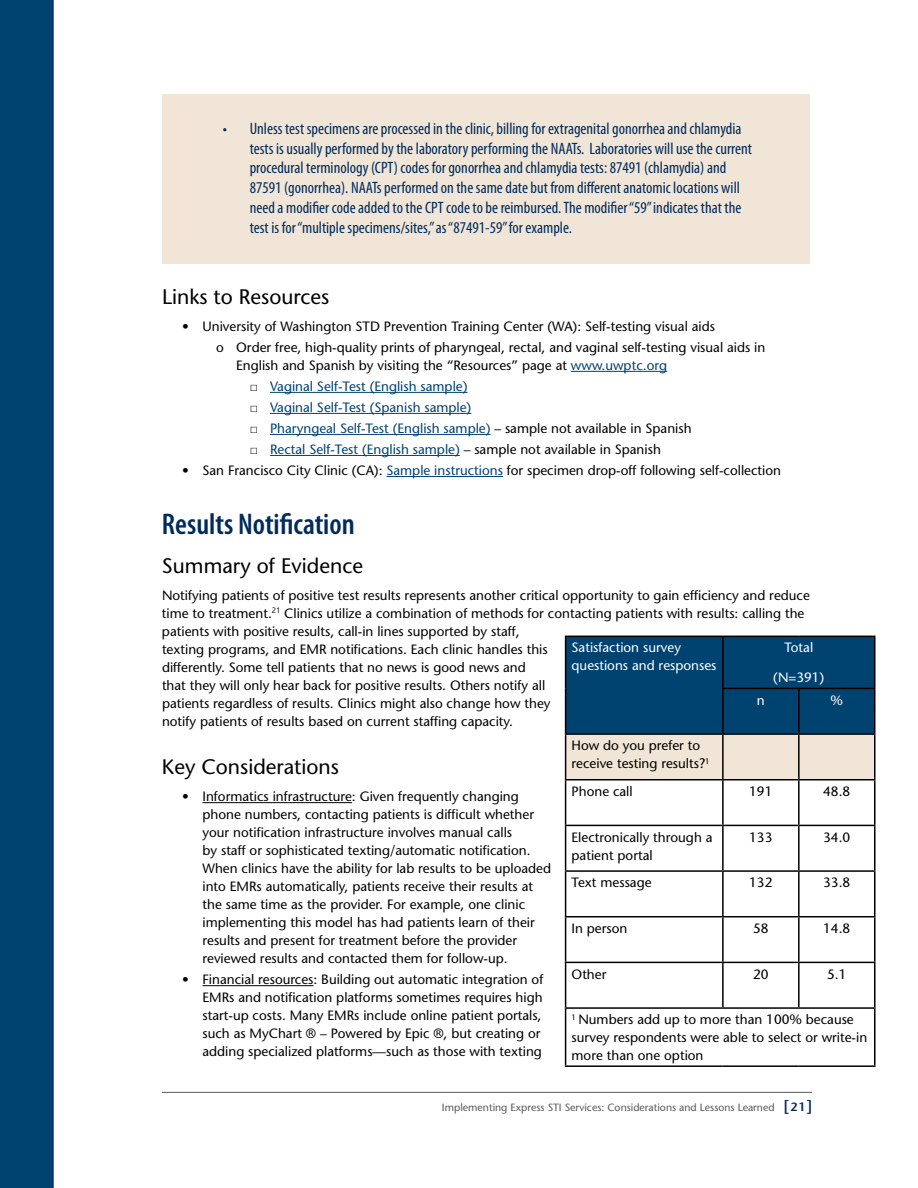
<style>
.page{position:relative;width:918px;height:1188px;background:#fff}
.page>*{position:absolute;margin:0;border:0;box-sizing:border-box;transform-origin:0 0}
.t1{font:600 condensed 30px "Myriad Pro";color:#002b5c}
.t2{font:21px "Stone Sans";color:#000}
.t3{font:condensed 16.5px/19.8px "Myriad Pro";color:#002b5c}
.t4{font:13.5px/18px "Stone Sans";color:#000}
.t5{font:13.5px "Stone Sans";color:#004270}
.t6{font:13.5px/18px "Stone Sans";color:#fff}
.t7{font:10.5px "Stone Sans";color:#58595b}
.s1{color:#004270}
.s2{font-family:"Times New Roman";color:#000}
.s3{color:#000}
.s4{font-weight:600;font-size:15px;color:#002b5c}
.s5{font-weight:600;font-size:12px;color:#002b5c}
</style>
<div class="page">
<div style="left:0;top:0;width:54px;height:1188px;background:#004270"></div>
<hr style="left:162px;top:1092px;width:650px;height:1px;background:#58595b">
<hr style="left:571px;top:371px;width:96px;height:1px;background:#004270">
<hr style="left:270px;top:392px;width:198px;height:1px;background:#004270">
<hr style="left:270px;top:413px;width:201px;height:1px;background:#004270">
<hr style="left:270px;top:434px;width:221px;height:1px;background:#004270">
<hr style="left:270px;top:455px;width:190px;height:1px;background:#004270">
<hr style="left:386px;top:476px;width:117px;height:1px;background:#004270">
<hr style="left:202px;top:802px;width:150px;height:1px;background:#000">
<hr style="left:202px;top:985px;width:112px;height:1px;background:#000">
<svg style="left:566px;top:637px;width:308px;height:142px;background:#4b748f"></svg>
<hr style="left:565px;top:636px;width:158px;height:1px;background:#000">
<hr style="left:565px;top:637px;width:1px;height:51px;background:#000">
<hr style="left:723px;top:636px;width:76px;height:1px;background:#000">
<hr style="left:722px;top:637px;width:2px;height:51px;background:#000">
<hr style="left:799px;top:636px;width:77px;height:1px;background:#000">
<hr style="left:874px;top:637px;width:2px;height:51px;background:#000">
<hr style="left:565px;top:688px;width:1px;height:45px;background:#000">
<hr style="left:722px;top:688px;width:77px;height:1px;background:#000">
<hr style="left:722px;top:689px;width:2px;height:44px;background:#000">
<hr style="left:799px;top:688px;width:77px;height:1px;background:#000">
<hr style="left:798px;top:689px;width:2px;height:44px;background:#000">
<hr style="left:874px;top:689px;width:2px;height:44px;background:#000">
<hr style="left:565px;top:733px;width:158px;height:2px;background:#000">
<hr style="left:565px;top:735px;width:1px;height:44px;background:#000">
<hr style="left:723px;top:733px;width:76px;height:2px;background:#000">
<hr style="left:722px;top:735px;width:2px;height:44px;background:#000">
<hr style="left:799px;top:733px;width:77px;height:2px;background:#000">
<hr style="left:798px;top:735px;width:2px;height:44px;background:#000">
<hr style="left:874px;top:735px;width:2px;height:44px;background:#000">
<hr style="left:565px;top:779px;width:158px;height:2px;background:#000">
<hr style="left:565px;top:781px;width:1px;height:44px;background:#000">
<hr style="left:723px;top:779px;width:76px;height:2px;background:#000">
<hr style="left:722px;top:781px;width:2px;height:44px;background:#000">
<hr style="left:799px;top:779px;width:77px;height:2px;background:#000">
<hr style="left:798px;top:781px;width:2px;height:44px;background:#000">
<hr style="left:874px;top:781px;width:2px;height:44px;background:#000">
<hr style="left:565px;top:825px;width:158px;height:1px;background:#000">
<hr style="left:565px;top:826px;width:1px;height:44px;background:#000">
<hr style="left:723px;top:825px;width:76px;height:1px;background:#000">
<hr style="left:722px;top:826px;width:2px;height:44px;background:#000">
<hr style="left:799px;top:825px;width:77px;height:1px;background:#000">
<hr style="left:798px;top:826px;width:2px;height:44px;background:#000">
<hr style="left:874px;top:826px;width:2px;height:44px;background:#000">
<hr style="left:565px;top:870px;width:158px;height:2px;background:#000">
<hr style="left:565px;top:872px;width:1px;height:44px;background:#000">
<hr style="left:723px;top:870px;width:76px;height:2px;background:#000">
<hr style="left:722px;top:872px;width:2px;height:44px;background:#000">
<hr style="left:799px;top:870px;width:77px;height:2px;background:#000">
<hr style="left:798px;top:872px;width:2px;height:44px;background:#000">
<hr style="left:874px;top:872px;width:2px;height:44px;background:#000">
<hr style="left:565px;top:916px;width:158px;height:1px;background:#000">
<hr style="left:565px;top:917px;width:1px;height:45px;background:#000">
<hr style="left:723px;top:916px;width:76px;height:1px;background:#000">
<hr style="left:722px;top:917px;width:2px;height:45px;background:#000">
<hr style="left:799px;top:916px;width:77px;height:1px;background:#000">
<hr style="left:798px;top:917px;width:2px;height:45px;background:#000">
<hr style="left:874px;top:917px;width:2px;height:45px;background:#000">
<hr style="left:565px;top:962px;width:158px;height:1px;background:#000">
<hr style="left:565px;top:963px;width:1px;height:44px;background:#000">
<hr style="left:723px;top:962px;width:76px;height:1px;background:#000">
<hr style="left:722px;top:963px;width:2px;height:44px;background:#000">
<hr style="left:799px;top:962px;width:77px;height:1px;background:#000">
<hr style="left:798px;top:963px;width:2px;height:44px;background:#000">
<hr style="left:874px;top:963px;width:2px;height:44px;background:#000">
<hr style="left:565px;top:1007px;width:158px;height:2px;background:#000">
<hr style="left:565px;top:1009px;width:1px;height:56px;background:#000">
<hr style="left:723px;top:1007px;width:76px;height:2px;background:#000">
<hr style="left:799px;top:1007px;width:77px;height:2px;background:#000">
<hr style="left:874px;top:1009px;width:2px;height:56px;background:#000">
<hr style="left:565px;top:1065px;width:158px;height:2px;background:#000">
<hr style="left:723px;top:1065px;width:76px;height:2px;background:#000">
<hr style="left:799px;top:1065px;width:77px;height:2px;background:#000">
<div style="left:162px;top:94px;width:648px;height:170px;background:#f0e5d6"></div>
<p class="t3" style="left:250px;top:118px;width:504px;text-indent:-27px">• Unless test specimens are processed in the clinic, billing for extragenital gonorrhea and chlamydia tests is usually performed by the laboratory performing the NAATs. Laboratories will use the current procedural terminology (CPT) codes for gonorrhea and chlamydia tests: 87491 (chlamydia) and 87591 (gonorrhea). NAATs performed on the same date but from different anatomic locations will need a modifier code added to the CPT code to be reimbursed. The modifier “59” indicates that the test is for “multiple specimens/sites,” as “87491-59” for example.</p>
<h2 class="t2" style="left:162px;top:284px;width:169px">Links to Resources</h2>
<p class="t4" style="left:216px;top:316px;width:551px;line-height:21px;text-indent:-34px">• University of Washington STD Prevention Training Center (WA): Self-testing visual aids<br>o Order free, high-quality prints of pharyngeal, rectal, and vaginal self-testing visual aids in</p>
<p class="t4" style="left:236px;top:356px;width:432px">English and Spanish by visiting the “Resources” page at <span class="s1">www.uwptc.org</span></p>
<p class="t5" style="left:250px;top:378px;width:219px"><span class="s2">□</span> Vaginal Self-Test (English sample)</p>
<p class="t5" style="left:250px;top:399px;width:223px"><span class="s2">□</span> Vaginal Self-Test (Spanish sample)</p>
<p class="t5" style="left:250px;top:420px;width:443px"><span class="s2">□</span> Pharyngeal Self-Test (English sample) <span class="s3">– sample not available in Spanish</span></p>
<p class="t5" style="left:250px;top:441px;width:413px"><span class="s2">□</span> Rectal Self-Test (English sample) <span class="s3">– sample not available in Spanish</span></p>
<p class="t4" style="left:182px;top:461px;width:600px">• San Francisco City Clinic (CA): <span class="s1">Sample instructions</span> for specimen drop-off following self-collection</p>
<h1 class="t1" style="left:162px;top:506px;width:194px">Results Notification</h1>
<h2 class="t2" style="left:162px;top:553px;width:203px">Summary of Evidence</h2>
<p class="t4" style="left:162px;top:586px;width:649px">Notifying patients of positive test results represents another critical opportunity to gain efficiency and reduce time to treatment.<sup>21</sup> Clinics utilize a combination of methods for contacting patients with results: calling the patients with positive results, call-in lines supported by staff,<br>texting programs, and EMR notifications. Each clinic handles this<br>differently. Some tell patients that no news is good news and<br>that they will only hear back for positive results. Others notify all<br>patients regardless of results. Clinics might also change how they<br>notify patients of results based on current staffing capacity.</p>
<h2 class="t2" style="left:162px;top:755px;width:179px">Key Considerations</h2>
<p class="t4" style="left:202px;top:788px;width:350px;text-indent:-20px">• Informatics infrastructure: Given frequently changing phone numbers, contacting patients is difficult whether your notification infrastructure involves manual calls<br>by staff or sophisticated texting/automatic notification.<br>When clinics have the ability for lab results to be uploaded into EMRs automatically, patients receive their results at the same time as the provider. For example, one clinic implementing this model has had patients learn of their results and present for treatment before the provider reviewed results and contacted them for follow-up.</p>
<p class="t4" style="left:202px;top:971px;width:342px;text-indent:-20px">• Financial resources: Building out automatic integration of EMRs and notification platforms sometimes requires high start-up costs. Many EMRs include online patient portals, such as MyChart ® – Powered by Epic ®, but creating or adding specialized platforms—such as those with texting</p>
<p class="t6" style="left:572px;top:639px;width:146px">Satisfaction survey questions and responses</p>
<p class="t6" style="left:784px;top:639px;width:30px">Total</p>
<p class="t6" style="left:773px;top:669px;width:53px">(N=391)</p>
<p class="t6" style="left:757px;top:691px;width:9px">n</p>
<p class="t6" style="left:831px;top:691px;width:14px">%</p>
<p class="t4" style="left:572px;top:737px;width:140px">How do you prefer to receive testing results?<sup>1</sup></p>
<p class="t4" style="left:572px;top:782px;width:63px">Phone call</p>
<p class="t4" style="left:749px;top:782px;width:25px">191</p>
<p class="t4" style="left:823px;top:782px;width:29px">48.8</p>
<p class="t4" style="left:572px;top:828px;width:142px">Electronically through a patient portal</p>
<p class="t4" style="left:749px;top:828px;width:25px">133</p>
<p class="t4" style="left:823px;top:828px;width:29px">34.0</p>
<p class="t4" style="left:572px;top:874px;width:81px">Text message</p>
<p class="t4" style="left:749px;top:874px;width:25px">132</p>
<p class="t4" style="left:823px;top:874px;width:29px">33.8</p>
<p class="t4" style="left:572px;top:919px;width:57px">In person</p>
<p class="t4" style="left:753px;top:919px;width:17px">58</p>
<p class="t4" style="left:823px;top:919px;width:29px">14.8</p>
<p class="t4" style="left:572px;top:965px;width:36px">Other</p>
<p class="t4" style="left:753px;top:965px;width:17px">20</p>
<p class="t4" style="left:827px;top:965px;width:21px">5.1</p>
<p class="t4" style="left:572px;top:1011px;width:297px"><sup>1</sup> Numbers add up to more than 100% because survey respondents were able to select or write-in more than one option</p>
<p class="t7" style="left:442px;top:1101px;width:372px">Implementing Express STI Services: Considerations and Lessons Learned <span class="s4">[</span><span class="s5">21</span><span class="s4">]</span></p>
</div>
